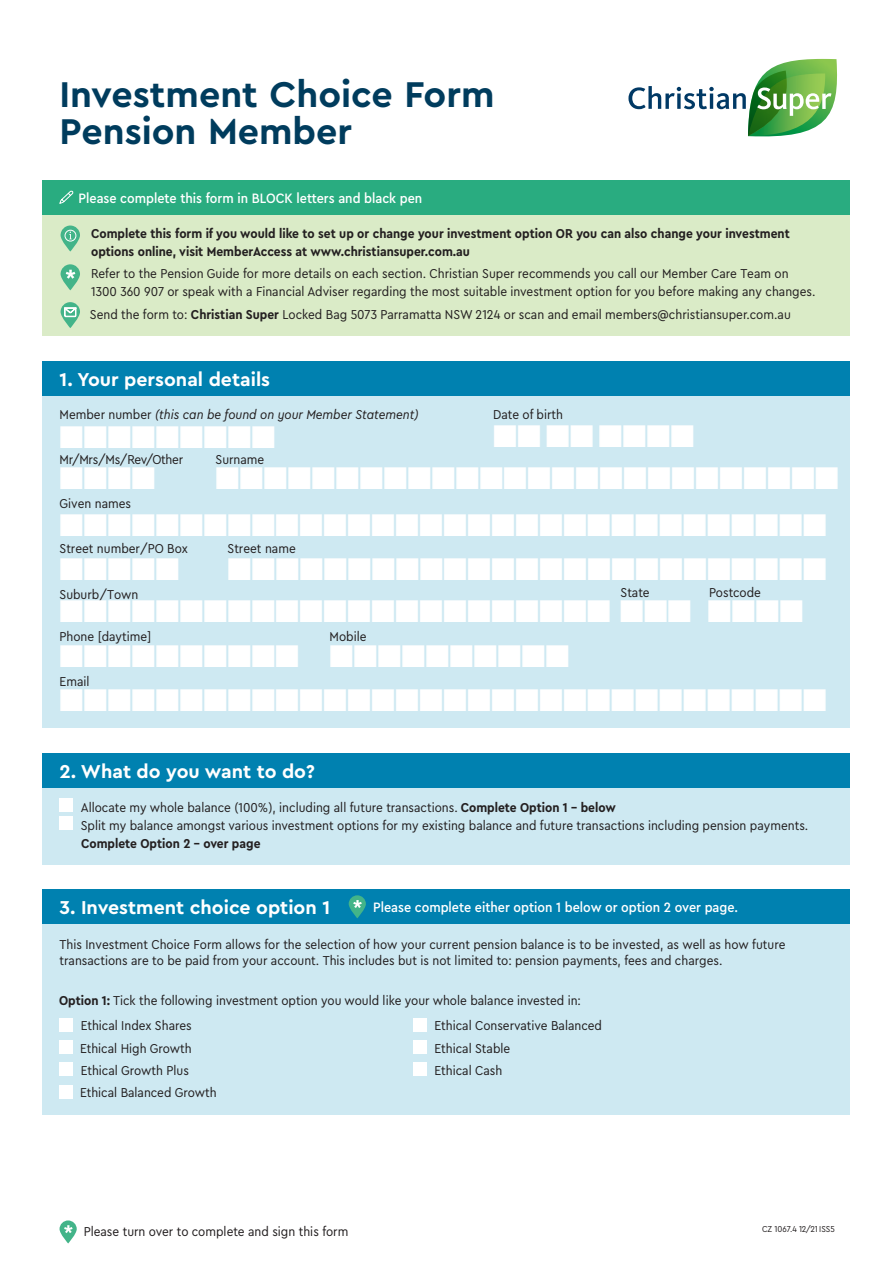
<style>
.page{position:relative;width:893px;height:1263px;background:#fff}
.page>*{position:absolute;margin:0;border:0;box-sizing:border-box;transform-origin:0 0}
.t1{font:700 37.5px/37.5px "Cera Pro";color:#003c5d}
.t2{font:31.5px "Zapf Dingbats ITC";color:#fff}
.t3{font:700 19.5px "Cera Pro";color:#fff}
.t4{font:500 14.25px "Cera Compact Pro";color:#fff}
.t5{font:13.5px/22.2px "Cera Compact Pro";color:#231f20}
.t6{font:700 13.5px/18px "Cera Compact Pro";color:#231f20}
.t7{font:italic 13.5px "Cera Compact Pro";color:#231f20}
.t8{font:13.5px "Cera Compact Pro";letter-spacing:-.02em;color:#231f20}
.t9{font:9px "Cera Compact Pro";color:#231f20}
.s1{font-weight:700}
.s2{font-style:normal}
</style>
<div class="page">
<div style="left:43px;top:762px;width:807px;height:102px;background:#cee9f2"></div>
<svg style="left:628px;top:59px;width:209px;height:78px"></svg>
<div style="left:43px;top:754px;width:807px;height:34px;background:#0081b0"></div>
<div style="left:43px;top:193px;width:807px;height:143px;background:#daebc7"></div>
<svg style="left:61px;top:225px;width:19px;height:27px"></svg>
<svg style="left:69px;top:232px;width:3px;height:7px"></svg>
<div style="left:65px;top:230px;width:11px;height:11px;border:1px solid #fff;border-radius:50%"></div>
<div style="left:43px;top:362px;width:807px;height:366px;background:#cee9f2"></div>
<div style="left:43px;top:361px;width:807px;height:34px;background:#0081b0"></div>
<div style="left:43px;top:180px;width:807px;height:34px;background:#29ac80"></div>
<svg style="left:61px;top:302px;width:19px;height:26px"></svg>
<svg style="left:64px;top:307px;width:12px;height:10px"></svg>
<svg style="left:59px;top:191px;width:15px;height:13px"></svg>
<svg style="left:61px;top:264px;width:19px;height:26px"></svg>
<svg style="left:66px;top:270px;width:9px;height:9px"></svg>
<div style="left:60px;top:798px;width:13px;height:14px;background:#fff"></div>
<div style="left:60px;top:816px;width:13px;height:14px;background:#fff"></div>
<svg style="left:60px;top:1220px;width:17px;height:23px"></svg>
<svg style="left:64px;top:1225px;width:9px;height:8px"></svg>
<div style="left:43px;top:896px;width:807px;height:219px;background:#cee9f2"></div>
<div style="left:43px;top:890px;width:807px;height:34px;background:#0081b0"></div>
<svg style="left:349px;top:895px;width:17px;height:23px"></svg>
<svg style="left:353px;top:900px;width:9px;height:8px"></svg>
<div style="left:59px;top:1018px;width:13px;height:14px;background:#fff"></div>
<div style="left:59px;top:1040px;width:13px;height:14px;background:#fff"></div>
<div style="left:59px;top:1063px;width:13px;height:13px;background:#fff"></div>
<div style="left:59px;top:1085px;width:13px;height:13px;background:#fff"></div>
<div style="left:413px;top:1018px;width:14px;height:14px;background:#fff"></div>
<div style="left:413px;top:1040px;width:14px;height:14px;background:#fff"></div>
<div style="left:413px;top:1063px;width:14px;height:13px;background:#fff"></div>
<h1 class="t1" style="left:60px;top:74px;width:436px">Investment Choice Form<br>Pension Member</h1>
<p class="t4" style="left:79px;top:188px;width:345px">Please complete this form in BLOCK letters and black pen</p>
<p class="t6" style="left:91px;top:224px;width:700px">Complete this form if you would like to set up or change your investment option OR you can also change your investment options online, visit MemberAccess at www.christiansuper.com.au</p>
<p class="t5" style="left:91px;top:264px;width:726px;line-height:18px">Refer to the Pension Guide for more details on each section. Christian Super recommends you call our Member Care Team on<br>1300 360 907 or speak with a Financial Adviser regarding the most suitable investment option for you before making any changes.</p>
<p class="t5" style="left:90px;top:303px;width:702px">Send the form to: <span class="s1">Christian Super</span> Locked Bag 5073 Parramatta NSW 2124 or scan and email members@christiansuper.com.au</p>
<h3 class="t3" style="left:60px;top:366px;width:212px">1. Your personal details</h3>
<p class="t7" style="left:60px;top:406px;width:361px"><span class="s2">Member number</span> (this can be found on your Member Statement)</p>
<h2 class="t2" style="left:60px;top:422px;width:217px">■■■■■■■■■</h2>
<p class="t5" style="left:493px;top:403px;width:72px">Date of birth</p>
<h2 class="t2" style="left:493px;top:421px;width:203px">■■ ■■ ■■■■</h2>
<p class="t8" style="left:60px;top:450px;width:125px">Mr/Mrs/Ms/Rev/Other</p>
<p class="t5" style="left:216px;top:448px;width:50px">Surname</p>
<h2 class="t2" style="left:60px;top:464px;width:97px">■■■■</h2>
<h2 class="t2" style="left:216px;top:464px;width:625px">■■■■■■■■■■■■■■■■■■■■■■■■■■</h2>
<p class="t5" style="left:60px;top:492px;width:73px">Given names</p>
<h2 class="t2" style="left:60px;top:510px;width:769px">■■■■■■■■■■■■■■■■■■■■■■■■■■■■■■■■</h2>
<p class="t5" style="left:228px;top:536px;width:70px">Street name</p>
<h2 class="t2" style="left:228px;top:554px;width:601px">■■■■■■■■■■■■■■■■■■■■■■■■■</h2>
<p class="t5" style="left:60px;top:536px;width:130px">Street number/PO Box</p>
<h2 class="t2" style="left:60px;top:554px;width:121px">■■■■■</h2>
<p class="t5" style="left:60px;top:583px;width:80px">Suburb/Town</p>
<p class="t5" style="left:621px;top:581px;width:31px">State</p>
<p class="t5" style="left:709px;top:581px;width:53px">Postcode</p>
<h2 class="t2" style="left:60px;top:597px;width:745px">■■■■■■■■■■■■■■■■■■■■■■■ ■■■ ■■■■</h2>
<p class="t5" style="left:60px;top:625px;width:93px">Phone [daytime]</p>
<p class="t5" style="left:330px;top:625px;width:38px">Mobile</p>
<h2 class="t2" style="left:60px;top:641px;width:511px">■■■■■■■■■■ ■■■■■■■■■■</h2>
<p class="t5" style="left:60px;top:669px;width:31px">Email</p>
<h2 class="t2" style="left:60px;top:685px;width:769px">■■■■■■■■■■■■■■■■■■■■■■■■■■■■■■■■</h2>
<h3 class="t3" style="left:60px;top:758px;width:257px">2. What do you want to do?</h3>
<p class="t5" style="left:81px;top:798px;width:729px;line-height:18px">Allocate my whole balance (100%), including all future transactions. <span class="s1">Complete Option 1 – below<br></span>Split my balance amongst various investment options for my existing balance and future transactions including pension payments.</p>
<p class="t6" style="left:81px;top:834px;width:181px">Complete Option 2 – over page</p>
<h3 class="t3" style="left:60px;top:894px;width:272px">3. Investment choice option 1</h3>
<p class="t4" style="left:373px;top:897px;width:367px">Please complete either option 1 below or option 2 over page.</p>
<p class="t5" style="left:60px;top:935px;width:727px;line-height:16.2px">This Investment Choice Form allows for the selection of how your current pension balance is to be invested, as well as how future transactions are to be paid from your account. This includes but is not limited to: pension payments, fees and charges.</p>
<p class="t5" style="left:81px;top:987px;width:502px;line-height:25px;text-indent:-22px"><span class="s1">Option 1:</span> Tick the following investment option you would like your whole balance invested in:<br>Ethical Index Shares</p>
<p class="t5" style="left:80px;top:1036px;width:138px">Ethical High Growth<br>Ethical Growth Plus<br>Ethical Balanced Growth</p>
<p class="t5" style="left:434px;top:1014px;width:169px">Ethical Conservative Balanced<br>Ethical Stable<br>Ethical Cash</p>
<p class="t5" style="left:84px;top:1219px;width:266px">Please turn over to complete and sign this form</p>
<p class="t9" style="left:762px;top:1223px;width:74px">CZ 1067.4 12/21 ISS5</p>
</div>
